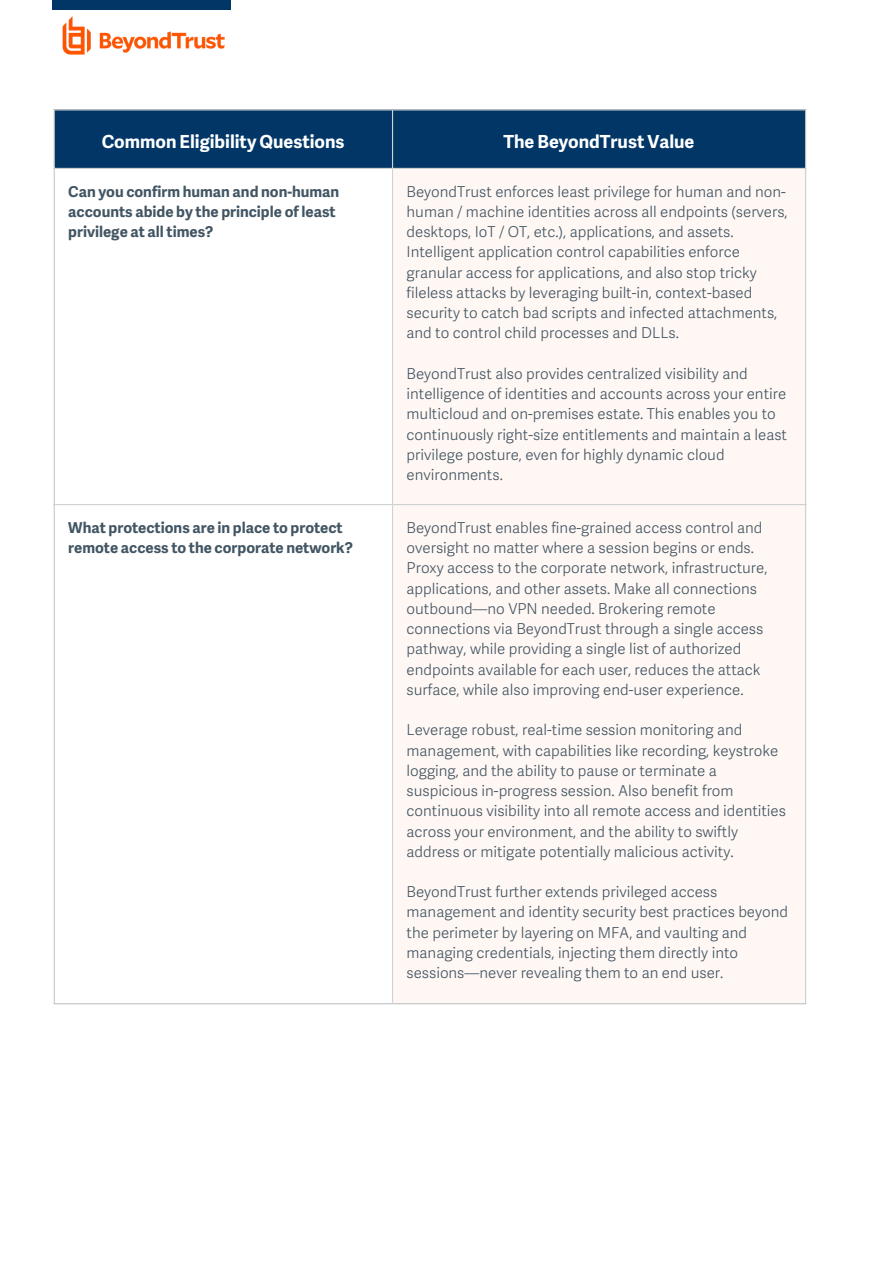
<style>
.page{position:relative;width:896px;height:1264px;background:#fff}
.page>*{position:absolute;margin:0;border:0;box-sizing:border-box;transform-origin:0 0}
.t1{font:700 18px "Adelle Sans EXT";color:#fff}
.t2{font:300 15px/20.2px "Adelle Sans EXT";color:#425563}
.t3{font:700 15px/20.2px "Adelle Sans EXT";color:#425563}
</style>
<div class="page">
<div style="left:53px;top:0;width:178px;height:9px;background:#013666"></div>
<img style="left:53px;top:9px;width:178px;height:46px">
<div style="left:55px;top:110px;width:750px;height:58px;background:#013666"></div>
<div style="left:393px;top:169px;width:412px;height:834px;background:#fff7f3"></div>
<hr style="left:54px;top:110px;width:1px;height:893px;background:#d0d3d4">
<hr style="left:392px;top:110px;width:1px;height:893px;background:#d0d3d4">
<hr style="left:805px;top:110px;width:1px;height:893px;background:#d0d3d4">
<hr style="left:54px;top:109px;width:752px;height:1px;background:#d0d3d4">
<hr style="left:54px;top:168px;width:752px;height:1px;background:#d0d3d4">
<hr style="left:54px;top:504px;width:752px;height:1px;background:#d0d3d4">
<hr style="left:54px;top:1003px;width:752px;height:1px;background:#d0d3d4">
<p class="t1" style="left:102px;top:126px;width:244px">Common Eligibility Questions</p>
<p class="t1" style="left:503px;top:126px;width:192px">The BeyondTrust Value</p>
<p class="t3" style="left:68px;top:180px;width:272px">Can you confirm human and non-human accounts abide by the principle of least privilege at all times?</p>
<p class="t2" style="left:406px;top:180px;width:383px">BeyondTrust enforces least privilege for human and non&shy;human / machine identities across all endpoints (servers, desktops, IoT / OT, etc.), applications, and assets.<br>Intelligent application control capabilities enforce granular access for applications, and also stop tricky fileless attacks by leveraging built-in, context-based security to catch bad scripts and infected attachments, and to control child processes and DLLs.</p>
<p class="t2" style="left:406px;top:362px;width:382px">BeyondTrust also provides centralized visibility and intelligence of identities and accounts across your entire multicloud and on-premises estate. This enables you to continuously right-size entitlements and maintain a least privilege posture, even for highly dynamic cloud environments.</p>
<p class="t3" style="left:68px;top:516px;width:276px">What protections are in place to protect</p>
<p class="t3" style="left:68px;top:536px;width:286px">remote access to the corporate network?</p>
<p class="t2" style="left:406px;top:516px;width:362px">BeyondTrust enables fine-grained access control and oversight no matter where a session begins or ends.<br>Proxy access to the corporate network, infrastructure, applications, and other assets. Make all connections outbound—no VPN needed. Brokering remote connections via BeyondTrust through a single access pathway, while providing a single list of authorized endpoints available for each user, reduces the attack surface, while also improving end-user experience.</p>
<p class="t2" style="left:406px;top:718px;width:381px">Leverage robust, real-time session monitoring and management, with capabilities like recording, keystroke logging, and the ability to pause or terminate a suspicious in-progress session. Also benefit from continuous visibility into all remote access and identities across your environment, and the ability to swiftly address or mitigate potentially malicious activity.</p>
<p class="t2" style="left:406px;top:880px;width:383px">BeyondTrust further extends privileged access management and identity security best practices beyond the perimeter by layering on MFA, and vaulting and managing credentials, injecting them directly into sessions—never revealing them to an end user.</p>
</div>
